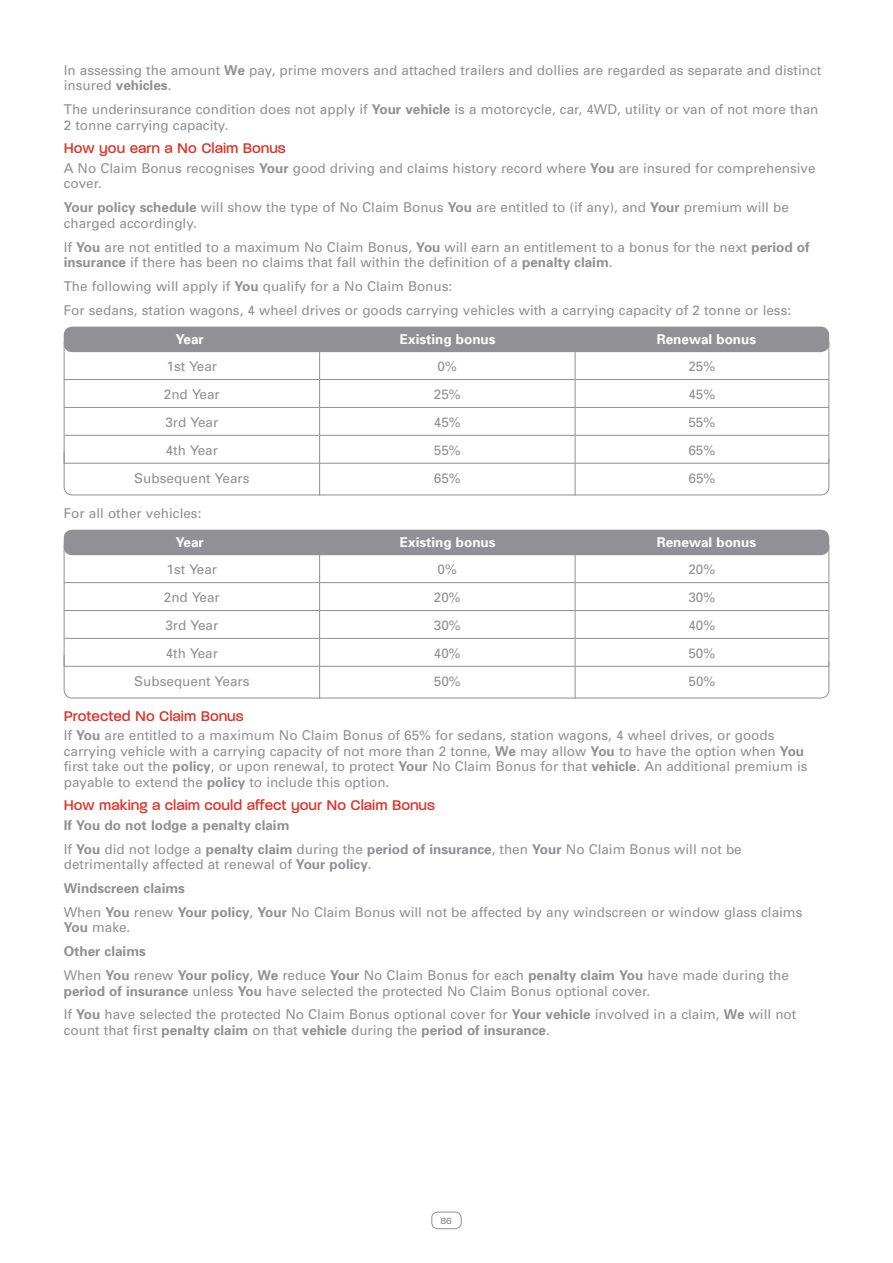
<style>
.page{position:relative;width:893px;height:1263px;background:#fff}
.page>*{position:absolute;margin:0;border:0;box-sizing:border-box;transform-origin:0 0}
.t1{font:500 16.5px "V Paralucent";color:#e03127}
.t2{font:13.5px/15.5px "Univers";color:#919195}
.t3{font:700 13.5px/23.9px "Univers";color:#919195}
.t4{font:700 13.5px "Univers";color:#fff}
.t5{font:500 10.5px "V Paralucent";color:#919195}
.s1{font-weight:700}
.s2{font-weight:400}
</style>
<div class="page">
<div style="left:432px;top:1212px;width:29px;height:17px;border:1px solid #919195;border-radius:6px"></div>
<div style="left:64px;top:327px;width:765px;height:25px;background:#919195;border-radius:9px"></div>
<svg style="left:63px;top:342px;width:766px;height:154px"></svg>
<div style="left:64px;top:530px;width:765px;height:25px;background:#919195;border-radius:9px"></div>
<svg style="left:63px;top:545px;width:766px;height:154px"></svg>
<p class="t2" style="left:64px;top:64px;width:759px">In assessing the amount <span class="s1">We</span> pay, prime movers and attached trailers and dollies are regarded as separate and distinct insured <span class="s1">vehicles</span>.</p>
<p class="t2" style="left:64px;top:103px;width:756px">The underinsurance condition does not apply if <span class="s1">Your vehicle</span> is a motorcycle, car, 4WD, utility or van of not more than<br>2 tonne carrying capacity.</p>
<p class="t1" style="left:64px;top:143px;width:224px">How you earn a No Claim Bonus</p>
<p class="t2" style="left:64px;top:162px;width:753px">A No Claim Bonus recognises <span class="s1">Your</span> good driving and claims history record where <span class="s1">You</span> are insured for comprehensive cover.</p>
<p class="t2" style="left:64px;top:201px;width:727px"><span class="s1">Your policy schedule</span> will show the type of No Claim Bonus <span class="s1">You</span> are entitled to (if any), and <span class="s1">Your</span> premium will be charged accordingly.</p>
<p class="t2" style="left:64px;top:240px;width:747px">If <span class="s1">You</span> are not entitled to a maximum No Claim Bonus, <span class="s1">You</span> will earn an entitlement to a bonus for the next <span class="s1">period of insurance</span> if there has been no claims that fall within the definition of a <span class="s1">penalty claim</span>.</p>
<p class="t2" style="left:64px;top:275px;width:729px;line-height:23.9px">The following will apply if <span class="s1">You</span> qualify for a No Claim Bonus:<br>For sedans, station wagons, 4 wheel drives or goods carrying vehicles with a carrying capacity of 2 tonne or less:</p>
<p class="t4" style="left:176px;top:334px;width:30px">Year</p>
<p class="t4" style="left:400px;top:334px;width:97px">Existing bonus</p>
<p class="t4" style="left:657px;top:334px;width:101px">Renewal bonus</p>
<p class="t2" style="left:166px;top:360px;width:52px">1st Year</p>
<p class="t2" style="left:438px;top:360px;width:21px">0%</p>
<p class="t2" style="left:688px;top:360px;width:29px">25%</p>
<p class="t2" style="left:164px;top:388px;width:57px">2nd Year</p>
<p class="t2" style="left:434px;top:388px;width:29px">25%</p>
<p class="t2" style="left:688px;top:388px;width:29px">45%</p>
<p class="t2" style="left:165px;top:416px;width:55px">3rd Year</p>
<p class="t2" style="left:434px;top:416px;width:29px">45%</p>
<p class="t2" style="left:688px;top:416px;width:29px">55%</p>
<p class="t2" style="left:166px;top:443px;width:54px">4th Year</p>
<p class="t2" style="left:434px;top:443px;width:29px">55%</p>
<p class="t2" style="left:688px;top:443px;width:29px">65%</p>
<p class="t2" style="left:134px;top:471px;width:117px">Subsequent Years</p>
<p class="t2" style="left:434px;top:471px;width:29px">65%</p>
<p class="t2" style="left:688px;top:471px;width:29px">65%</p>
<p class="t2" style="left:64px;top:506px;width:139px">For all other vehicles:</p>
<p class="t4" style="left:176px;top:537px;width:30px">Year</p>
<p class="t4" style="left:400px;top:537px;width:97px">Existing bonus</p>
<p class="t4" style="left:657px;top:537px;width:101px">Renewal bonus</p>
<p class="t2" style="left:166px;top:563px;width:52px">1st Year</p>
<p class="t2" style="left:438px;top:563px;width:21px">0%</p>
<p class="t2" style="left:688px;top:563px;width:29px">20%</p>
<p class="t2" style="left:164px;top:591px;width:57px">2nd Year</p>
<p class="t2" style="left:434px;top:591px;width:29px">20%</p>
<p class="t2" style="left:688px;top:591px;width:29px">30%</p>
<p class="t2" style="left:165px;top:619px;width:55px">3rd Year</p>
<p class="t2" style="left:434px;top:619px;width:29px">30%</p>
<p class="t2" style="left:688px;top:619px;width:29px">40%</p>
<p class="t2" style="left:166px;top:647px;width:54px">4th Year</p>
<p class="t2" style="left:434px;top:647px;width:29px">40%</p>
<p class="t2" style="left:688px;top:647px;width:29px">50%</p>
<p class="t2" style="left:134px;top:674px;width:117px">Subsequent Years</p>
<p class="t2" style="left:434px;top:674px;width:29px">50%</p>
<p class="t2" style="left:688px;top:674px;width:29px">50%</p>
<p class="t1" style="left:64px;top:710px;width:182px">Protected No Claim Bonus</p>
<p class="t2" style="left:64px;top:729px;width:745px">If <span class="s1">You</span> are entitled to a maximum No Claim Bonus of 65% for sedans, station wagons, 4 wheel drives, or goods carrying vehicle with a carrying capacity of not more than 2 tonne, <span class="s1">We</span> may allow <span class="s1">You</span> to have the option when <span class="s1">You </span>first take out the <span class="s1">policy</span>, or upon renewal, to protect <span class="s1">Your</span> No Claim Bonus for that <span class="s1">vehicle</span>. An additional premium is payable to extend the <span class="s1">policy</span> to include this option.</p>
<p class="t1" style="left:64px;top:800px;width:373px">How making a claim could affect your No Claim Bonus</p>
<p class="t3" style="left:64px;top:815px;width:679px">If You do not lodge a penalty claim<br><span class="s2">If</span> You <span class="s2">did not lodge a</span> penalty claim <span class="s2">during the</span> period of insurance<span class="s2">, then</span> Your <span class="s2">No Claim Bonus will not be</span></p>
<p class="t2" style="left:64px;top:854px;width:740px;line-height:23.9px">detrimentally affected at renewal of <span class="s1">Your policy</span>.<br><span class="s1">Windscreen claims<br></span>When <span class="s1">You</span> renew <span class="s1">Your policy</span>, <span class="s1">Your</span> No Claim Bonus will not be affected by any windscreen or window glass claims</p>
<p class="t2" style="left:64px;top:917px;width:727px;line-height:23.9px"><span class="s1">You</span> make.<br><span class="s1">Other claims<br></span>When <span class="s1">You</span> renew <span class="s1">Your policy</span>, <span class="s1">We</span> reduce <span class="s1">Your</span> No Claim Bonus for each <span class="s1">penalty claim You</span> have made during the</p>
<p class="t2" style="left:64px;top:980px;width:734px;line-height:23.9px"><span class="s1">period of insurance</span> unless <span class="s1">You</span> have selected the protected No Claim Bonus optional cover.<br>If <span class="s1">You</span> have selected the protected No Claim Bonus optional cover for <span class="s1">Your vehicle</span> involved in a claim, <span class="s1">We</span> will not</p>
<p class="t3" style="left:64px;top:1019px;width:488px"><span class="s2">count that first</span> penalty claim <span class="s2">on that</span> vehicle <span class="s2">during the</span> period of insurance<span class="s2">.</span></p>
<p class="t5" style="left:440px;top:1217px;width:13px">86</p>
</div>
